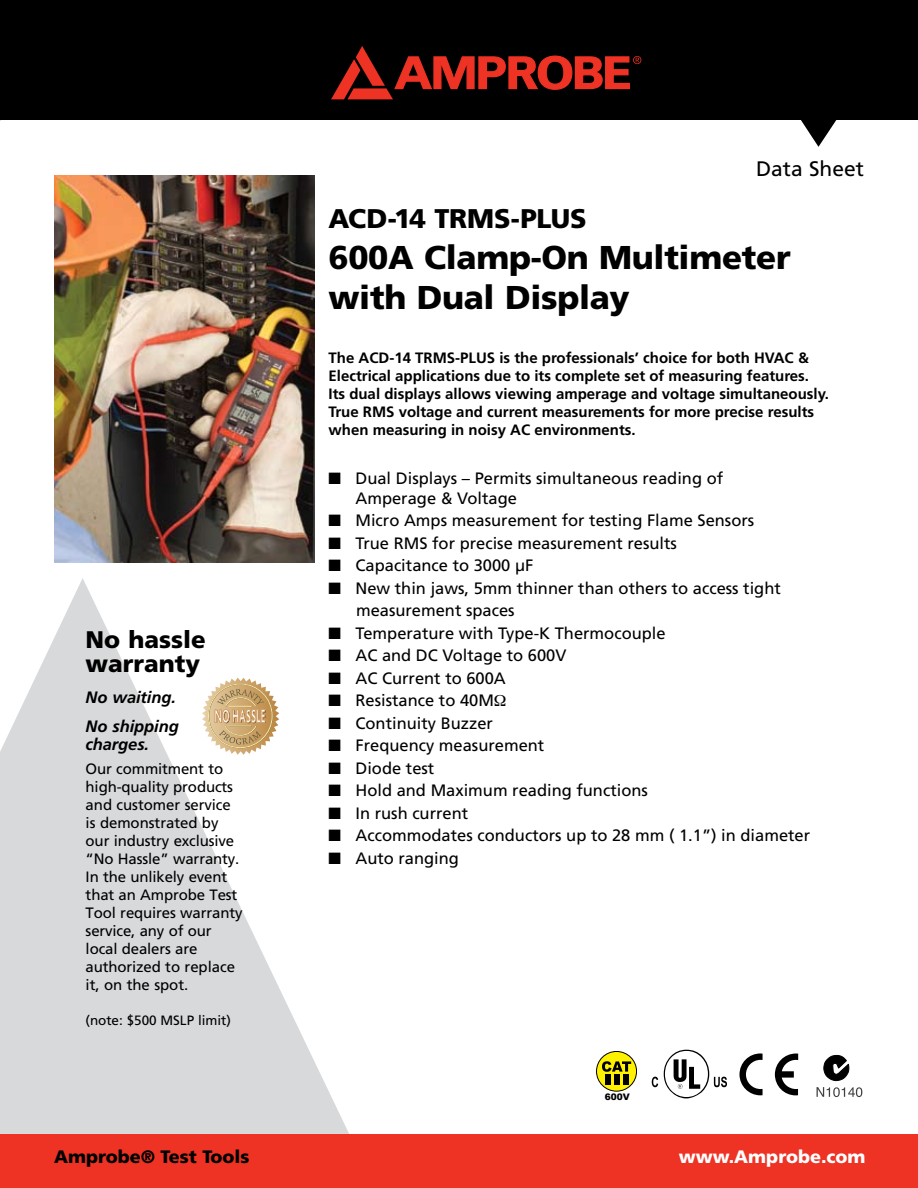
<style>
.page{position:relative;width:918px;height:1188px;background:#fff}
.page>*{position:absolute;margin:0;border:0;box-sizing:border-box;transform-origin:0 0}
.t1{font:900 33px/40.5px "Frutiger";letter-spacing:-.01em;color:#000}
.t2{font:900 27px "Frutiger";letter-spacing:-.01em;color:#000}
.t3{font:900 24px/24px "Frutiger";color:#000}
.t4{font:21px "Frutiger";color:#000}
.t5{font:900 18px "Frutiger";color:#000}
.t6{font:900 18px "Frutiger";color:#fff}
.t7{font:16.5px/19.8px "Frutiger";color:#000}
.t8{font:italic 700 16.5px/28.5px "Frutiger";letter-spacing:-.005em;color:#000}
.t9{font:700 15px/18px "Frutiger";color:#000}
.t10{font:15px/18px "Frutiger";letter-spacing:-.01em;color:#000}
.t11{font:13.5px "Frutiger";letter-spacing:-.005em;color:#000}
.t12{font:900 9px "Arial";color:#000}
</style>
<div class="page">
<svg style="left:0;top:578px;width:349px;height:556px;fill:#d8d9db"></svg>
<div style="left:0;top:0;width:918px;height:120px;background:#000"></div>
<div style="left:0;top:1134px;width:918px;height:54px;background:#ee3224"></div>
<svg style="left:331px;top:46px;width:310px;height:53px"></svg>
<svg style="left:801px;top:120px;width:36px;height:27px"></svg>
<svg style="left:202px;top:678px;width:77px;height:77px"></svg>
<svg style="left:775px;top:1054px;width:23px;height:41px"></svg>
<svg style="left:740px;top:1053px;width:23px;height:42px"></svg>
<svg style="left:817px;top:1055px;width:45px;height:42px"></svg>
<svg style="left:597px;top:1051px;width:40px;height:40px"></svg>
<div style="left:596px;top:1051px;width:41px;height:40px;border:1px solid #000;border-radius:50%"></div>
<svg style="left:602px;top:1061px;width:29px;height:11px"></svg>
<div style="left:605px;top:1074px;width:5px;height:10px;background:#000"></div>
<div style="left:614px;top:1074px;width:5px;height:10px;background:#000"></div>
<div style="left:623px;top:1074px;width:6px;height:10px;background:#000"></div>
<svg style="left:652px;top:1077px;width:6px;height:10px"></svg>
<svg style="left:664px;top:1050px;width:63px;height:48px"></svg>
<img style="left:54px;top:176px;width:261px;height:387px">
<p class="t4" style="left:756px;top:156px;width:109px">Data Sheet</p>
<h2 class="t2" style="left:328px;top:203px;width:260px">ACD-14 TRMS-PLUS</h2>
<h1 class="t1" style="left:328px;top:237px;width:464px">600A Clamp-On Multimeter with Dual Display</h1>
<h3 class="t3" style="left:86px;top:627px;width:122px">No hassle warranty</h3>
<p class="t8" style="left:86px;top:683px;width:95px">No waiting.<br>No shipping</p>
<p class="t8" style="left:86px;top:730px;width:65px">charges.</p>
<p class="t10" style="left:86px;top:760px;width:158px">Our commitment to high-quality products and customer service is demonstrated by our industry exclusive “No Hassle” warranty.<br>In the unlikely event that an Amprobe Test<br>Tool requires warranty service, any of our local dealers are authorized to replace it, on the spot.</p>
<p class="t11" style="left:86px;top:1012px;width:147px">(note: $500 MSLP limit)</p>
<p class="t9" style="left:328px;top:348px;width:502px">The ACD-14 TRMS-PLUS is the professionals’ choice for both HVAC &amp; Electrical applications due to its complete set of measuring features.<br>Its dual displays allows viewing amperage and voltage simultaneously.<br>True RMS voltage and current measurements for more precise results when measuring in noisy AC environments.</p>
<p class="t7" style="left:355px;top:468px;width:369px;text-indent:-27px">■ Dual Displays – Permits simultaneous reading of<br>Amperage &amp; Voltage</p>
<p class="t7" style="left:328px;top:510px;width:427px">■ Micro Amps measurement for testing Flame Sensors</p>
<p class="t7" style="left:328px;top:533px;width:350px">■ True RMS for precise measurement results</p>
<p class="t7" style="left:328px;top:556px;width:206px">■ Capacitance to 3000 µF</p>
<p class="t7" style="left:356px;top:577px;width:426px;line-height:22.5px;text-indent:-28px">■ New thin jaws, 5mm thinner than others to access tight measurement spaces</p>
<p class="t7" style="left:328px;top:623px;width:339px">■ Temperature with Type-K Thermocouple</p>
<p class="t7" style="left:328px;top:646px;width:239px">■ AC and DC Voltage to 600V</p>
<p class="t7" style="left:328px;top:668px;width:179px">■ AC Current to 600A</p>
<p class="t7" style="left:328px;top:691px;width:167px">■ Resistance to 40M</p>
<p class="t7" style="left:328px;top:713px;width:166px">■ Continuity Buzzer</p>
<p class="t7" style="left:328px;top:736px;width:217px">■ Frequency measurement</p>
<p class="t7" style="left:328px;top:758px;width:107px">■ Diode test</p>
<p class="t7" style="left:328px;top:781px;width:321px">■ Hold and Maximum reading functions</p>
<p class="t7" style="left:328px;top:803px;width:141px">■ In rush current</p>
<p class="t7" style="left:328px;top:826px;width:483px">■ Accommodates conductors up to 28 mm ( 1.1”) in diameter</p>
<p class="t7" style="left:328px;top:848px;width:132px">■ Auto ranging</p>
<p class="t12" style="left:605px;top:1092px;width:27px">600V</p>
<p class="t5" style="left:54px;top:1146px;width:197px">Amprobe® Test Tools</p>
<p class="t6" style="left:679px;top:1146px;width:188px">www.Amprobe.com</p>
</div>
